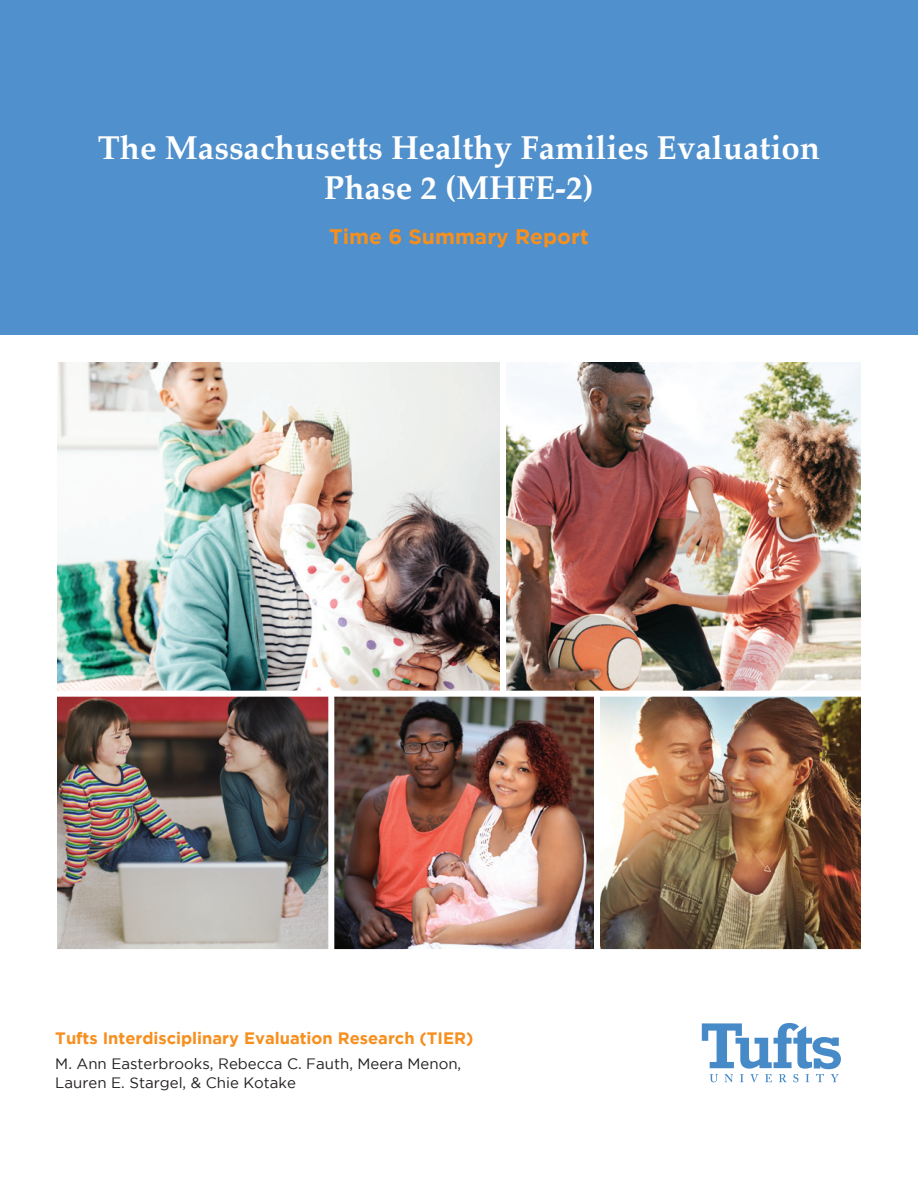
<style>
.page{position:relative;width:918px;height:1188px;background:#fff}
.page>*{position:absolute;margin:0;border:0;box-sizing:border-box;transform-origin:0 0}
.t1{font:700 33px/39.6px "Palatino";color:#fff;text-align:center}
.t2{font:700 21px "Gotham";color:#f68f1e}
.t3{font:700 16.5px "Gotham";color:#f68f1e}
.t4{font:15px/18.8px "Gotham";color:#231f20}
</style>
<div class="page">
<div style="left:0;top:0;width:918px;height:335px;background:#5090cc"></div>
<img style="left:334px;top:697px;width:260px;height:251px">
<img style="left:58px;top:362px;width:442px;height:329px">
<img style="left:58px;top:697px;width:270px;height:251px">
<img style="left:600px;top:697px;width:260px;height:251px">
<img style="left:506px;top:362px;width:354px;height:329px">
<div style="left:51px;top:355px;width:816px;height:600px;border:6px solid #fff"></div>
<div style="left:54px;top:691px;width:813px;height:6px;background:#fff"></div>
<div style="left:500px;top:357px;width:6px;height:338px;background:#fff"></div>
<div style="left:594px;top:695px;width:6px;height:257px;background:#fff"></div>
<div style="left:328px;top:695px;width:6px;height:257px;background:#fff"></div>
<svg style="left:702px;top:1023px;width:139px;height:59px"></svg>
<h1 class="t1" style="left:98px;top:127px;width:724px">The Massachusetts Healthy Families Evaluation<br>Phase 2 (MHFE-2)</h1>
<h2 class="t2" style="left:329px;top:224px;width:261px">Time 6 Summary Report</h2>
<p class="t3" style="left:55px;top:1028px;width:420px">Tufts Interdisciplinary Evaluation Research (TIER)</p>
<p class="t4" style="left:55px;top:1054px;width:407px">M. Ann Easterbrooks, Rebecca C. Fauth, Meera Menon,<br>Lauren E. Stargel, &amp; Chie Kotake</p>
</div>
